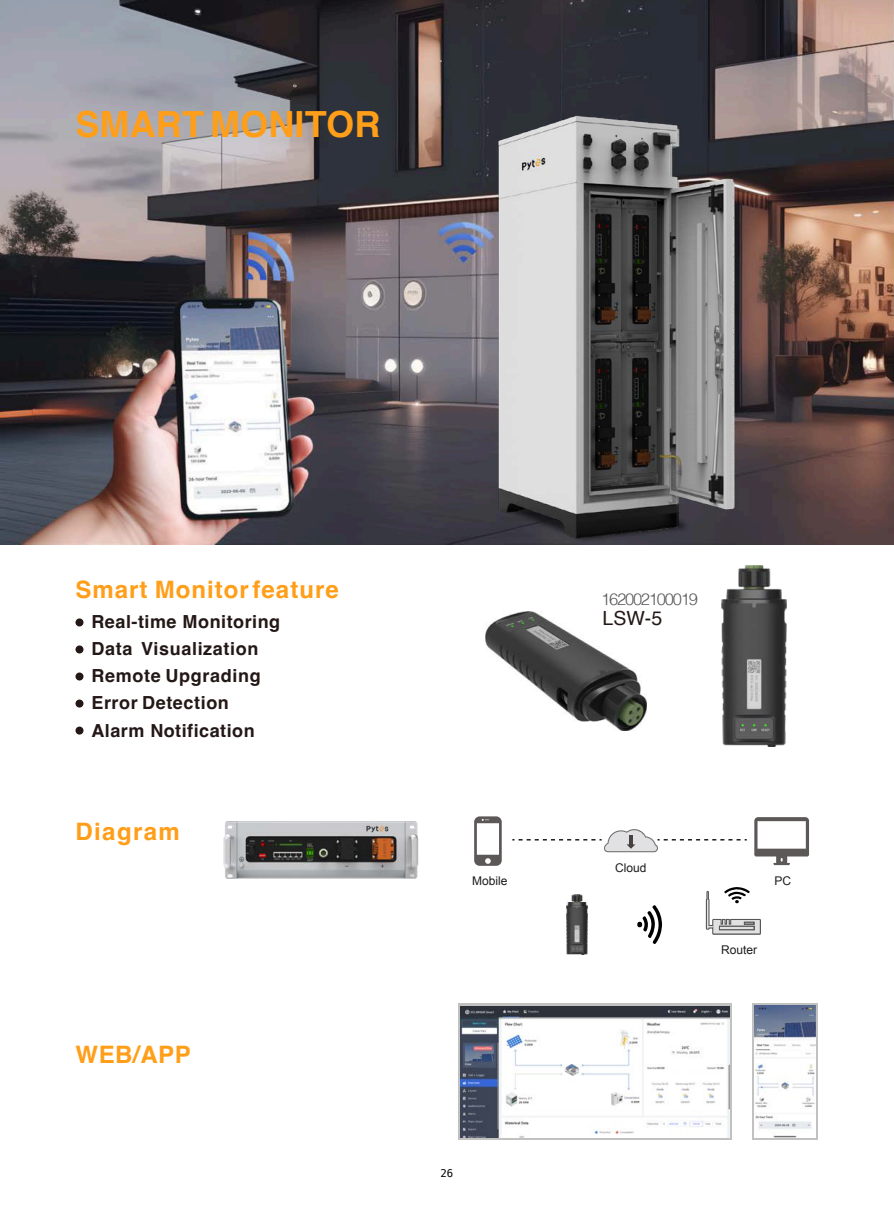
<style>
.page{position:relative;width:894px;height:1213px;background:#fff}
.page>*{position:absolute;margin:0;border:0;box-sizing:border-box;transform-origin:0 0}
.t1{font:700 36px "Helvetica";letter-spacing:.005em;color:#ff9e18}
.t2{font:700 24px "Helvetica";letter-spacing:.04em;color:#ff9e18}
.t3{font:700 24px "Helvetica";letter-spacing:.06em;color:#ff9e18}
.t4{font:19.5px "Helvetica";color:#231815}
.t5{font:700 18px/27px "Helvetica";letter-spacing:.035em;color:#231815}
.t6{font:300 16.5px "Helvetica";letter-spacing:-.075em;color:#595757}
.t7{font:12px "Arial";color:#1c1c1b}
.t8{font:10.65px "Menlo";color:#000}
</style>
<div class="page">
<img style="left:0;top:0;width:893px;height:544px">
<svg style="left:754px;top:817px;width:54px;height:48px"></svg>
<svg style="left:474px;top:816px;width:27px;height:49px"></svg>
<img style="left:485px;top:611px;width:161px;height:119px">
<svg style="left:752px;top:1003px;width:66px;height:136px"></svg>
<img style="left:754px;top:1005px;width:61px;height:132px">
<svg style="left:458px;top:1003px;width:273px;height:136px;fill:#c1c1c0"></svg>
<img style="left:461px;top:1005px;width:268px;height:131px">
<div style="left:75px;top:618px;width:8px;height:8px;background:#231815;border-radius:50%"></div>
<div style="left:75px;top:645px;width:8px;height:8px;background:#231815;border-radius:50%"></div>
<div style="left:75px;top:672px;width:8px;height:8px;background:#231815;border-radius:50%"></div>
<div style="left:75px;top:699px;width:8px;height:8px;background:#231815;border-radius:50%"></div>
<div style="left:75px;top:726px;width:8px;height:8px;background:#231815;border-radius:50%"></div>
<img style="left:223px;top:821px;width:195px;height:58px">
<svg style="left:637px;top:905px;width:24px;height:39px"></svg>
<svg style="left:512px;top:829px;width:234px;height:23px"></svg>
<svg style="left:705px;top:887px;width:56px;height:48px"></svg>
<hr style="left:719px;top:926px;width:35px;height:3px;background:#e1e1e3">
<div style="left:718px;top:925px;width:36px;height:5px;border:1px solid #575756"></div>
<img style="left:566px;top:894px;width:21px;height:60px">
<img style="left:721px;top:566px;width:65px;height:180px">
<img style="left:494px;top:114px;width:242px;height:428px">
<h1 class="t1" style="left:75px;top:110px;width:306px">SMART MONITOR</h1>
<h2 class="t2" style="left:75px;top:580px;width:265px">Smart Monitor feature</h2>
<p class="t5" style="left:91px;top:609px;width:190px">Real-time Monitoring<br>Data Visualization<br>Remote Upgrading<br>Error Detection<br>Alarm Notification</p>
<h2 class="t3" style="left:75px;top:822px;width:106px">Diagram</h2>
<h2 class="t2" style="left:75px;top:1045px;width:117px">WEB/APP</h2>
<p class="t6" style="left:601px;top:593px;width:98px">162002100019</p>
<p class="t4" style="left:602px;top:610px;width:62px">LSW-5</p>
<p class="t7" style="left:615px;top:863px;width:33px">Cloud</p>
<p class="t7" style="left:472px;top:876px;width:37px">Mobile</p>
<p class="t7" style="left:774px;top:876px;width:18px">PC</p>
<p class="t7" style="left:720px;top:944px;width:38px">Router</p>
<p class="t8" style="left:440px;top:1168px;width:14px">26</p>
</div>
